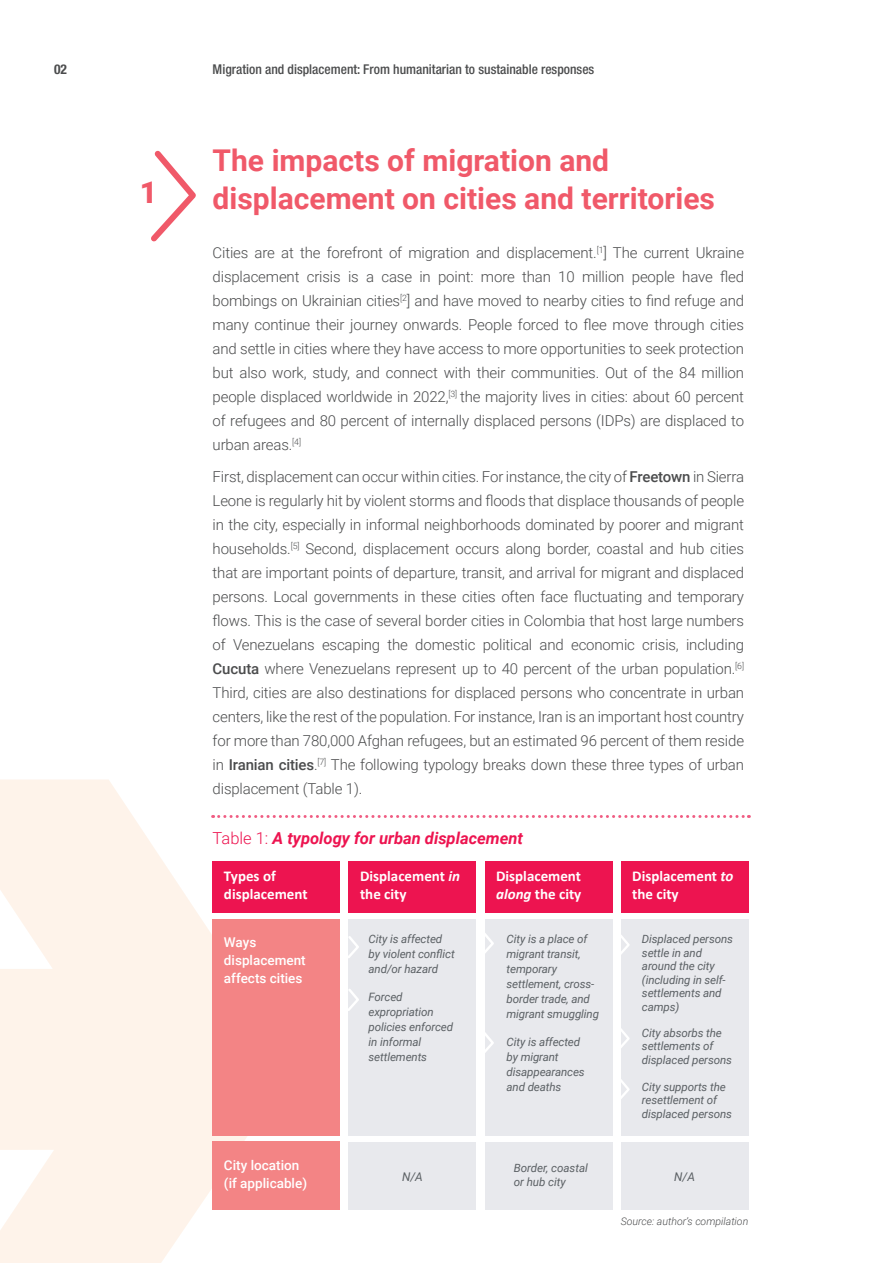
<style>
.page{position:relative;width:893px;height:1263px;background:#fff}
.page>*{position:absolute;margin:0;border:0;box-sizing:border-box;transform-origin:0 0}
.t1{font:700 30px "Roboto";color:#f05969}
.t2{font:900 30px "Roboto";color:#f05969}
.t3{font:italic 700 16.5px "Roboto";color:#ed1450}
.t4{font:300 15px/24px "Roboto";letter-spacing:-.01em;color:#4b4c4d;text-align:justify}
.t5{font:700 15px/18px "Calibri";color:#fff}
.t6{font:500 condensed 13.5px "Helvetica Neue";color:#4b4c4d}
.t7{font:500 13.5px/18px "Roboto";color:#fff}
.t8{font:700 condensed 13.5px "Helvetica Neue";color:#4b4c4d}
.t9{font:italic 12px "Roboto";color:#5b6064}
.t10{font:italic 11.55px/15px "Roboto";letter-spacing:-.01em;color:#5b6064}
.t11{font:italic 300 10.5px "Roboto";color:#4b4c4d}
.s1{font-weight:500}
.s2{font-weight:300;font-style:normal}
.s3{font-style:italic}
</style>
<div class="page">
<svg style="left:0;top:779px;width:297px;height:484px;fill:#fef3ea"></svg>
<svg style="left:151px;top:150px;width:45px;height:92px"></svg>
<div style="left:213px;top:861px;width:127px;height:51px;background:#ed1450"></div>
<div style="left:349px;top:861px;width:127px;height:51px;background:#ed1450"></div>
<div style="left:485px;top:861px;width:127px;height:51px;background:#ed1450"></div>
<div style="left:621px;top:861px;width:127px;height:51px;background:#ed1450"></div>
<div style="left:213px;top:919px;width:127px;height:216px;background:#f38485"></div>
<div style="left:349px;top:919px;width:127px;height:216px;background:#e8e9ed"></div>
<div style="left:485px;top:919px;width:127px;height:216px;background:#e8e9ed"></div>
<div style="left:621px;top:919px;width:127px;height:216px;background:#e8e9ed"></div>
<div style="left:213px;top:1142px;width:127px;height:68px;background:#f38485"></div>
<div style="left:349px;top:1142px;width:127px;height:67px;background:#e8e9ed"></div>
<div style="left:485px;top:1142px;width:127px;height:67px;background:#e8e9ed"></div>
<div style="left:621px;top:1142px;width:127px;height:67px;background:#e8e9ed"></div>
<svg style="left:348px;top:934px;width:11px;height:26px"></svg>
<svg style="left:348px;top:986px;width:11px;height:27px"></svg>
<svg style="left:485px;top:933px;width:9px;height:20px"></svg>
<svg style="left:485px;top:1032px;width:9px;height:21px"></svg>
<svg style="left:621px;top:935px;width:9px;height:19px"></svg>
<svg style="left:621px;top:1028px;width:9px;height:20px"></svg>
<svg style="left:621px;top:1079px;width:9px;height:20px"></svg>
<svg style="left:213px;top:815px;width:536px;height:3px"></svg>
<p class="t8" style="left:54px;top:61px;width:14px">02</p>
<p class="t6" style="left:213px;top:62px;width:383px">Migration and displacement: From humanitarian to sustainable responses</p>
<h1 class="t1" style="left:213px;top:140px;width:398px">The impacts of migration and</h1>
<h1 class="t2" style="left:140px;top:172px;width:19px">1</h1>
<h1 class="t1" style="left:213px;top:177px;width:504px">displacement on cities and territories</h1>
<p class="t4" style="left:213px;top:240px;width:533px">Cities are at the forefront of migration and displacement.<sup>[1</sup>] The current Ukraine displacement crisis is a case in point: more than 10 million people have fled bombings on Ukrainian cities<sup>[2</sup>] and have moved to nearby cities to find refuge and many continue their journey onwards. People forced to flee move through cities and settle in cities where they have access to more opportunities to seek protection but also work, study, and connect with their communities. Out of the 84 million people displaced worldwide in 2022,<sup>[3]</sup> the majority lives in cities: about 60 percent of refugees and 80 percent of internally displaced persons (IDPs) are displaced to urban areas.<sup>[4]</sup></p>
<p class="t4" style="left:213px;top:464px;width:533px">First, displacement can occur within cities. For instance, the city of <span class="s1">Freetown</span> in Sierra Leone is regularly hit by violent storms and floods that displace thousands of people in the city, especially in informal neighborhoods dominated by poorer and migrant households.<sup>[5]</sup> Second, displacement occurs along border, coastal and hub cities that are important points of departure, transit, and arrival for migrant and displaced persons. Local governments in these cities often face fluctuating and temporary flows. This is the case of several border cities in Colombia that host large numbers of Venezuelans escaping the domestic political and economic crisis, including <span class="s1">Cucuta</span> where Venezuelans represent up to 40 percent of the urban population.<sup>[6] </sup>Third, cities are also destinations for displaced persons who concentrate in urban centers, like the rest of the population. For instance, Iran is an important host country for more than 780,000 Afghan refugees, but an estimated 96 percent of them reside in <span class="s1">Iranian cities</span>.<sup>[7]</sup> The following typology breaks down these three types of urban displacement (Table 1).</p>
<p class="t3" style="left:213px;top:826px;width:312px"><span class="s2">Table 1:</span> A typology for urban displacement</p>
<p class="t5" style="left:224px;top:867px;width:85px">Types of displacement</p>
<p class="t5" style="left:360px;top:867px;width:101px">Displacement <span class="s3">in </span>the city</p>
<p class="t5" style="left:496px;top:867px;width:87px">Displacement <span class="s3">along</span> the city</p>
<p class="t5" style="left:632px;top:867px;width:103px">Displacement <span class="s3">to </span>the city</p>
<p class="t7" style="left:224px;top:932px;width:83px">Ways displacement affects cities</p>
<p class="t10" style="left:369px;top:931px;width:88px">City is affected by violent conflict and/or hazard</p>
<p class="t10" style="left:369px;top:989px;width:86px">Forced expropriation policies enforced in informal settlements</p>
<p class="t10" style="left:507px;top:931px;width:94px">City is a place of migrant transit, temporary settlement, cross&shy;border trade, and migrant smuggling</p>
<p class="t10" style="left:507px;top:1034px;width:80px">City is affected by migrant disappearances and deaths</p>
<p class="t10" style="left:642px;top:932px;width:93px;line-height:13.5px">Displaced persons settle in and around the city (including in self&shy;settlements and camps)</p>
<p class="t10" style="left:642px;top:1025px;width:92px;line-height:13.5px">City absorbs the settlements of displaced persons</p>
<p class="t10" style="left:642px;top:1079px;width:92px;line-height:13.5px">City supports the resettlement of displaced persons</p>
<p class="t7" style="left:224px;top:1156px;width:85px">City location (if applicable)</p>
<p class="t9" style="left:402px;top:1168px;width:22px">N/A</p>
<p class="t10" style="left:514px;top:1161px;width:76px;line-height:13.5px">Border, coastal or hub city</p>
<p class="t9" style="left:674px;top:1168px;width:22px">N/A</p>
<p class="t11" style="left:621px;top:1213px;width:129px">Source: author’s compilation</p>
</div>
